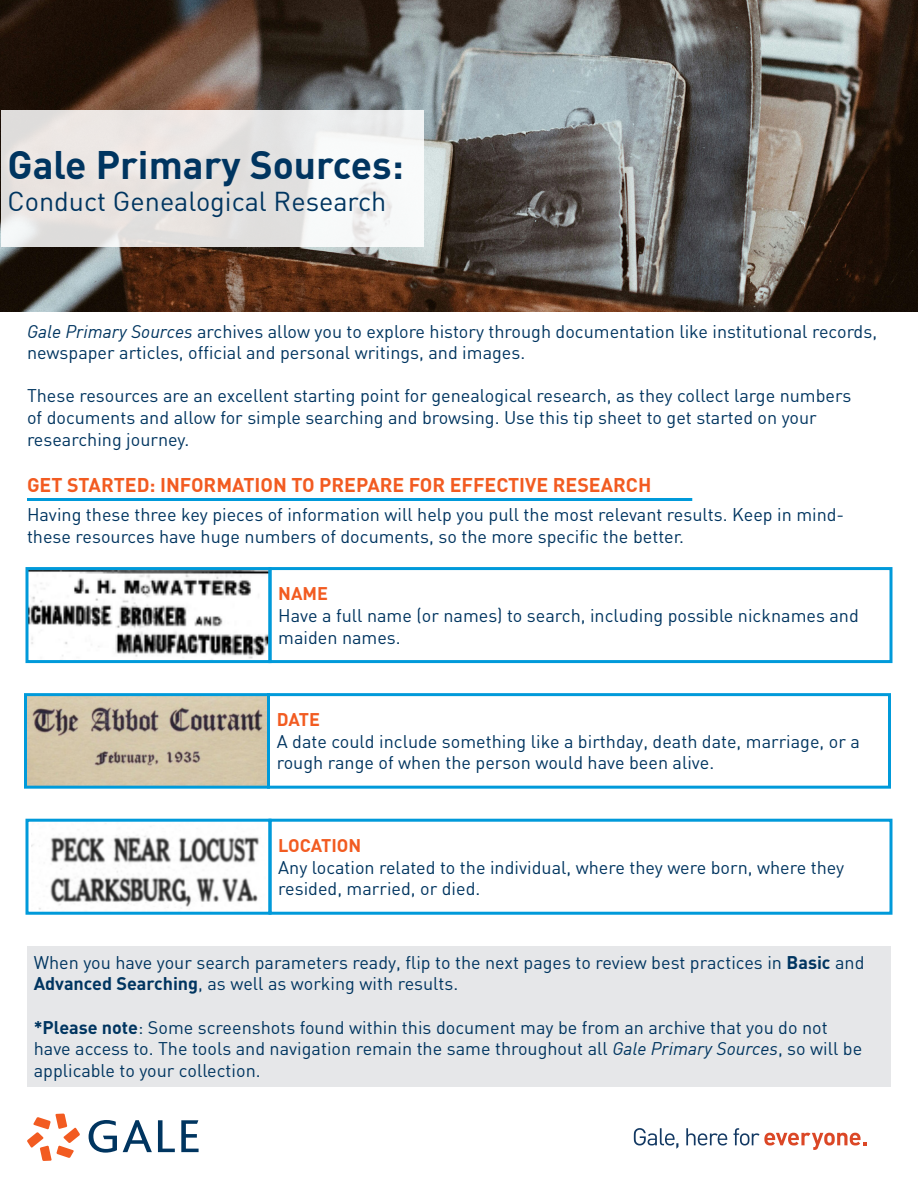
<style>
.page{position:relative;width:918px;height:1188px;background:#fff}
.page>*{position:absolute;margin:0;border:0;box-sizing:border-box;transform-origin:0 0}
.t1{font:700 39px "DIN";color:#003560}
.t2{font:27px "DIN";color:#003560}
.t3{font:700 19.5px "DIN";color:#f25b21}
.t4{font:18px/21.6px "DIN";color:#003560}
.t5{font:700 18px "DIN";color:#f25b21}
.s1{font-style:italic}
.s2{font-weight:700}
</style>
<div class="page">
<img style="left:0;top:0;width:918px;height:311px">
<svg style="left:1px;top:110px;width:422px;height:136px;fill:#eae6e3"></svg>
<svg style="left:27px;top:1114px;width:53px;height:47px"></svg>
<svg style="left:89px;top:1120px;width:28px;height:33px"></svg>
<svg style="left:123px;top:1120px;width:29px;height:32px"></svg>
<svg style="left:158px;top:1120px;width:17px;height:32px"></svg>
<svg style="left:181px;top:1120px;width:18px;height:32px"></svg>
<svg style="left:634px;top:1128px;width:44px;height:21px"></svg>
<svg style="left:686px;top:1128px;width:41px;height:17px"></svg>
<svg style="left:733px;top:1128px;width:134px;height:22px"></svg>
<img style="left:30px;top:571px;width:238px;height:88px">
<div style="left:26px;top:567px;width:246px;height:96px;border:3px solid #009ada"></div>
<img style="left:32px;top:835px;width:227px;height:75px">
<div style="left:26px;top:819px;width:246px;height:96px;border:3px solid #009ada"></div>
<img style="left:28px;top:697px;width:238px;height:88px">
<div style="left:24px;top:693px;width:246px;height:96px;border:3px solid #009ada"></div>
<div style="left:268px;top:567px;width:624px;height:96px;border:3px solid #009ada"></div>
<div style="left:267px;top:693px;width:624px;height:96px;border:3px solid #009ada"></div>
<div style="left:268px;top:819px;width:624px;height:96px;border:3px solid #009ada"></div>
<div style="left:27px;top:946px;width:864px;height:140px;background:#e6e7e9"></div>
<hr style="left:27px;top:498px;width:665px;height:3px;background:#009ada">
<p class="t1" style="left:8px;top:139px;width:398px">Gale Primary Sources:</p>
<p class="t2" style="left:8px;top:184px;width:380px">Conduct Genealogical Research</p>
<p class="t4" style="left:27px;top:320px;width:852px"><span class="s1">Gale Primary Sources</span> archives allow you to explore history through documentation like institutional records, newspaper articles, official and personal writings, and images.</p>
<p class="t4" style="left:27px;top:385px;width:826px">These resources are an excellent starting point for genealogical research, as they collect large numbers of documents and allow for simple searching and browsing. Use this tip sheet to get started on your researching journey.</p>
<p class="t3" style="left:27px;top:472px;width:626px">GET STARTED: INFORMATION TO PREPARE FOR EFFECTIVE RESEARCH</p>
<p class="t4" style="left:27px;top:503px;width:819px">Having these three key pieces of information will help you pull the most relevant results. Keep in mind&shy;these resources have huge numbers of documents, so the more specific the better.</p>
<p class="t5" style="left:278px;top:582px;width:51px">NAME</p>
<p class="t4" style="left:278px;top:604px;width:582px">Have a full name (or names) to search, including possible nicknames and maiden names.</p>
<p class="t5" style="left:277px;top:708px;width:45px">DATE</p>
<p class="t4" style="left:277px;top:730px;width:585px">A date could include something like a birthday, death date, marriage, or a rough range of when the person would have been alive.</p>
<p class="t5" style="left:278px;top:834px;width:85px">LOCATION</p>
<p class="t4" style="left:278px;top:856px;width:568px">Any location related to the individual, where they were born, where they resided, married, or died.</p>
<p class="t4" style="left:34px;top:951px;width:832px">When you have your search parameters ready, flip to the next pages to review best practices in <span class="s2">Basic</span> and<br><span class="s2">Advanced Searching</span>, as well as working with results.</p>
<p class="t4" style="left:34px;top:1016px;width:830px"><span class="s2">*Please note</span>: Some screenshots found within this document may be from an archive that you do not have access to. The tools and navigation remain the same throughout all <span class="s1">Gale Primary Sources</span>, so will be applicable to your collection.</p>
</div>
